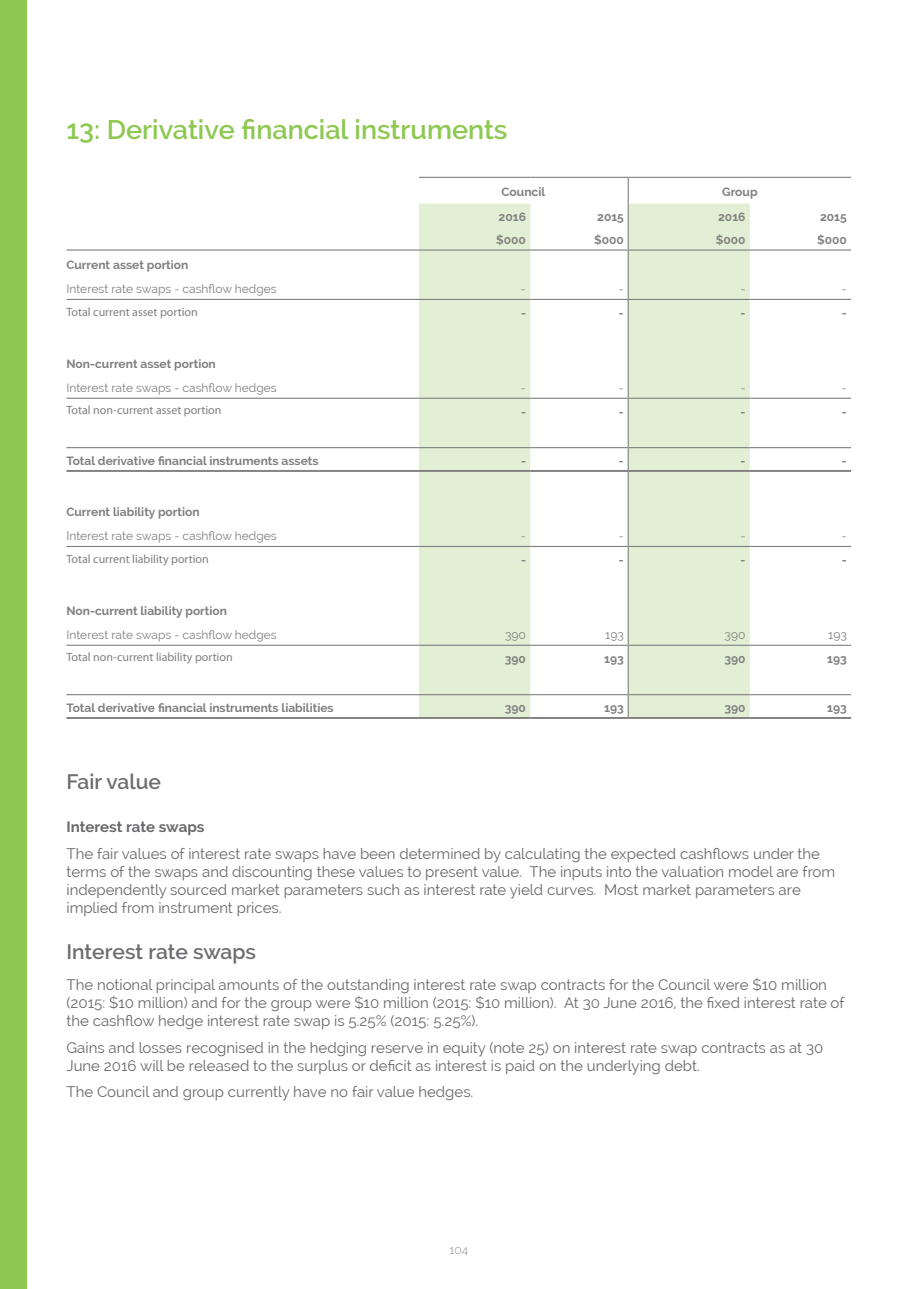
<style>
.page{position:relative;width:919px;height:1289px;background:#fff}
.page>*{position:absolute;margin:0;border:0;box-sizing:border-box;transform-origin:0 0}
.AR_subheading_GREEN{font:600 27px "Raleway";color:#8dc850}
.Sub_Heading_2{font:600 21px "Raleway";color:#6c6d70}
.AR_Body_text{font:15px/18px "Raleway";color:#69696c}
.AR_in_body_highlight{font:700 15px "Raleway";color:#69696c}
.t1{font:12px/24.8px "Raleway";color:#808080}
.t2{font:700 12px "Raleway";color:#808080}
.t3{font:12px "Myriad Pro";color:#808080}
.ACTUAL_PAGE_NUMBERS{font:300 12px "Raleway";color:#8b8d90}
.s1{font-weight:700}
</style>
<div class="page">
<div style="left:0;top:0;width:27px;height:1288px;background:#8dc850"></div>
<svg style="left:419px;top:203px;width:330px;height:514px;fill:#e2efd4"></svg>
<hr style="left:419px;top:177px;width:111px;height:1px;background:#808080">
<hr style="left:530px;top:177px;width:98px;height:1px;background:#808080">
<hr style="left:628px;top:177px;width:121px;height:1px;background:#808080">
<hr style="left:749px;top:177px;width:102px;height:1px;background:#808080">
<hr style="left:66px;top:249px;width:353px;height:1px;background:#808080">
<hr style="left:419px;top:249px;width:111px;height:1px;background:#808080">
<hr style="left:530px;top:249px;width:98px;height:1px;background:#808080">
<hr style="left:749px;top:249px;width:102px;height:1px;background:#808080">
<hr style="left:628px;top:249px;width:121px;height:1px;background:#808080">
<hr style="left:66px;top:299px;width:353px;height:1px;background:#808080">
<hr style="left:419px;top:299px;width:111px;height:1px;background:#808080">
<hr style="left:530px;top:299px;width:98px;height:1px;background:#808080">
<hr style="left:628px;top:299px;width:121px;height:1px;background:#808080">
<hr style="left:749px;top:299px;width:102px;height:1px;background:#808080">
<hr style="left:66px;top:397px;width:353px;height:2px;background:#808080">
<hr style="left:419px;top:397px;width:111px;height:2px;background:#808080">
<hr style="left:530px;top:397px;width:98px;height:2px;background:#808080">
<hr style="left:628px;top:397px;width:121px;height:2px;background:#808080">
<hr style="left:749px;top:397px;width:102px;height:2px;background:#808080">
<hr style="left:66px;top:447px;width:353px;height:1px;background:#808080">
<hr style="left:419px;top:447px;width:111px;height:1px;background:#808080">
<hr style="left:530px;top:447px;width:98px;height:1px;background:#808080">
<hr style="left:628px;top:447px;width:121px;height:1px;background:#808080">
<hr style="left:749px;top:447px;width:102px;height:1px;background:#808080">
<hr style="left:66px;top:470px;width:353px;height:1px;background:#808080">
<hr style="left:66px;top:471px;width:353px;height:1px;background:#808080">
<hr style="left:419px;top:470px;width:111px;height:1px;background:#808080">
<hr style="left:419px;top:471px;width:111px;height:1px;background:#808080">
<hr style="left:530px;top:470px;width:98px;height:1px;background:#808080">
<hr style="left:530px;top:471px;width:98px;height:1px;background:#808080">
<hr style="left:628px;top:470px;width:121px;height:1px;background:#808080">
<hr style="left:628px;top:471px;width:121px;height:1px;background:#808080">
<hr style="left:749px;top:470px;width:102px;height:1px;background:#808080">
<hr style="left:749px;top:471px;width:102px;height:1px;background:#808080">
<hr style="left:66px;top:546px;width:353px;height:1px;background:#808080">
<hr style="left:419px;top:546px;width:111px;height:1px;background:#808080">
<hr style="left:530px;top:546px;width:98px;height:1px;background:#808080">
<hr style="left:628px;top:546px;width:121px;height:1px;background:#808080">
<hr style="left:749px;top:546px;width:102px;height:1px;background:#808080">
<hr style="left:66px;top:644px;width:353px;height:2px;background:#808080">
<hr style="left:419px;top:644px;width:111px;height:2px;background:#808080">
<hr style="left:530px;top:644px;width:98px;height:2px;background:#808080">
<hr style="left:628px;top:644px;width:121px;height:2px;background:#808080">
<hr style="left:749px;top:644px;width:102px;height:2px;background:#808080">
<svg style="left:627px;top:178px;width:1px;height:539px"></svg>
<hr style="left:66px;top:694px;width:353px;height:1px;background:#808080">
<hr style="left:419px;top:694px;width:111px;height:1px;background:#808080">
<hr style="left:530px;top:694px;width:98px;height:1px;background:#808080">
<hr style="left:628px;top:694px;width:121px;height:1px;background:#808080">
<hr style="left:749px;top:694px;width:102px;height:1px;background:#808080">
<hr style="left:66px;top:717px;width:353px;height:1px;background:#808080">
<hr style="left:66px;top:718px;width:353px;height:1px;background:#808080">
<hr style="left:419px;top:717px;width:111px;height:1px;background:#808080">
<hr style="left:419px;top:718px;width:111px;height:1px;background:#808080">
<hr style="left:530px;top:717px;width:98px;height:1px;background:#808080">
<hr style="left:530px;top:718px;width:98px;height:1px;background:#808080">
<hr style="left:628px;top:717px;width:121px;height:1px;background:#808080">
<hr style="left:628px;top:718px;width:121px;height:1px;background:#808080">
<hr style="left:749px;top:717px;width:102px;height:1px;background:#808080">
<hr style="left:749px;top:718px;width:102px;height:1px;background:#808080">
<p class="AR_subheading_GREEN" style="left:66px;top:114px;width:442px">13: Derivative financial instruments</p>
<p class="t1" style="left:66px;top:252px;width:212px"><span class="s1">Current asset portion<br></span>Interest rate swaps - cashflow hedges</p>
<p class="t2" style="left:501px;top:185px;width:45px">Council</p>
<p class="t2" style="left:722px;top:185px;width:37px">Group</p>
<p class="t2" style="left:498px;top:210px;width:29px">2016</p>
<p class="t2" style="left:597px;top:210px;width:28px">2015</p>
<p class="t2" style="left:718px;top:210px;width:29px">2016</p>
<p class="t2" style="left:820px;top:210px;width:28px">2015</p>
<p class="t2" style="left:496px;top:233px;width:31px">$000</p>
<p class="t2" style="left:594px;top:233px;width:31px">$000</p>
<p class="t2" style="left:715px;top:233px;width:31px">$000</p>
<p class="t2" style="left:817px;top:233px;width:31px">$000</p>
<p class="t1" style="left:521px;top:277px;width:7px">-</p>
<p class="t1" style="left:618px;top:277px;width:7px">-</p>
<p class="t1" style="left:740px;top:277px;width:7px">-</p>
<p class="t1" style="left:841px;top:277px;width:7px">-</p>
<p class="t3" style="left:66px;top:304px;width:133px">Total current asset portion</p>
<p class="t2" style="left:521px;top:305px;width:7px">-</p>
<p class="t2" style="left:619px;top:305px;width:7px">-</p>
<p class="t2" style="left:740px;top:305px;width:7px">-</p>
<p class="t2" style="left:841px;top:305px;width:7px">-</p>
<p class="t1" style="left:66px;top:351px;width:212px"><span class="s1">Non-current asset portion<br></span>Interest rate swaps - cashflow hedges</p>
<p class="t1" style="left:521px;top:375px;width:7px">-</p>
<p class="t1" style="left:618px;top:375px;width:7px">-</p>
<p class="t1" style="left:740px;top:375px;width:7px">-</p>
<p class="t1" style="left:841px;top:375px;width:7px">-</p>
<p class="t3" style="left:66px;top:403px;width:157px">Total non-current asset portion</p>
<p class="t2" style="left:521px;top:404px;width:7px">-</p>
<p class="t2" style="left:619px;top:404px;width:7px">-</p>
<p class="t2" style="left:740px;top:404px;width:7px">-</p>
<p class="t2" style="left:841px;top:404px;width:7px">-</p>
<p class="t2" style="left:66px;top:454px;width:253px">Total derivative financial instruments assets</p>
<p class="t2" style="left:521px;top:454px;width:7px">-</p>
<p class="t2" style="left:619px;top:454px;width:7px">-</p>
<p class="t2" style="left:740px;top:454px;width:7px">-</p>
<p class="t2" style="left:841px;top:454px;width:7px">-</p>
<p class="t1" style="left:66px;top:499px;width:212px"><span class="s1">Current liability portion<br></span>Interest rate swaps - cashflow hedges</p>
<p class="t1" style="left:521px;top:524px;width:7px">-</p>
<p class="t1" style="left:618px;top:524px;width:7px">-</p>
<p class="t1" style="left:740px;top:524px;width:7px">-</p>
<p class="t1" style="left:841px;top:524px;width:7px">-</p>
<p class="t3" style="left:66px;top:551px;width:144px">Total current liability portion</p>
<p class="t2" style="left:521px;top:552px;width:7px">-</p>
<p class="t2" style="left:619px;top:552px;width:7px">-</p>
<p class="t2" style="left:740px;top:552px;width:7px">-</p>
<p class="t2" style="left:841px;top:552px;width:7px">-</p>
<p class="t1" style="left:66px;top:598px;width:212px"><span class="s1">Non-current liability portion<br></span>Interest rate swaps - cashflow hedges</p>
<p class="t1" style="left:505px;top:622px;width:22px">390</p>
<p class="t1" style="left:605px;top:622px;width:20px">193</p>
<p class="t1" style="left:724px;top:622px;width:22px">390</p>
<p class="t1" style="left:828px;top:622px;width:20px">193</p>
<p class="t3" style="left:66px;top:650px;width:168px">Total non-current liability portion</p>
<p class="t2" style="left:505px;top:651px;width:23px">390</p>
<p class="t2" style="left:604px;top:651px;width:21px">193</p>
<p class="t2" style="left:724px;top:651px;width:23px">390</p>
<p class="t2" style="left:827px;top:651px;width:21px">193</p>
<p class="t2" style="left:66px;top:700px;width:269px">Total derivative financial instruments liabilities</p>
<p class="t2" style="left:505px;top:700px;width:23px">390</p>
<p class="t2" style="left:604px;top:700px;width:21px">193</p>
<p class="t2" style="left:724px;top:700px;width:23px">390</p>
<p class="t2" style="left:827px;top:700px;width:21px">193</p>
<p class="Sub_Heading_2" style="left:66px;top:769px;width:96px">Fair value</p>
<p class="AR_in_body_highlight" style="left:66px;top:818px;width:139px">Interest rate swaps</p>
<p class="AR_Body_text" style="left:66px;top:844px;width:770px">The fair values of interest rate swaps have been determined by calculating the expected cashflows under the terms of the swaps and discounting these values to present value. The inputs into the valuation model are from independently sourced market parameters such as interest rate yield curves. Most market parameters are implied from instrument prices.</p>
<p class="Sub_Heading_2" style="left:66px;top:939px;width:191px">Interest rate swaps</p>
<p class="AR_Body_text" style="left:66px;top:975px;width:779px">The notional principal amounts of the outstanding interest rate swap contracts for the Council were $10 million (2015: $10 million) and for the group were $10 million (2015: $10 million). At 30 June 2016, the fixed interest rate of the cashflow hedge interest rate swap is 5.25% (2015: 5.25%).</p>
<p class="AR_Body_text" style="left:66px;top:1038px;width:758px">Gains and losses recognised in the hedging reserve in equity (note 25) on interest rate swap contracts as at 30<br>June 2016 will be released to the surplus or deficit as interest is paid on the underlying debt.</p>
<p class="AR_Body_text" style="left:66px;top:1082px;width:408px">The Council and group currently have no fair value hedges.</p>
<p class="ACTUAL_PAGE_NUMBERS" style="left:449px;top:1243px;width:20px">104</p>
</div>
